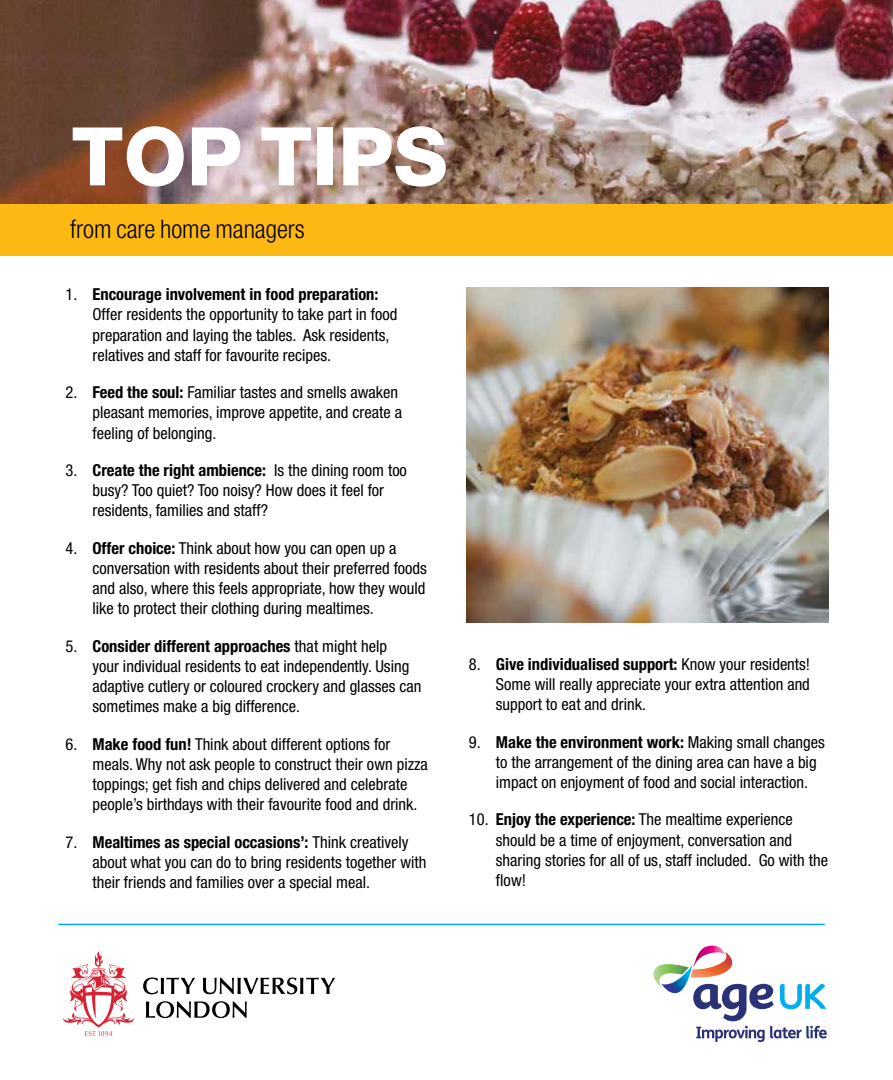
<style>
.page{position:relative;width:893px;height:1080px;background:#fff}
.page>*{position:absolute;margin:0;border:0;box-sizing:border-box;transform-origin:0 0}
.t1{font:800 81px "Helvetica Neue";color:#fff}
.t2{font:300 condensed 25.5px "Helvetica Neue";color:#000}
.t3{font:condensed 16.5px/20.2px "Helvetica Neue";color:#000}
.s1{font-weight:700}
</style>
<div class="page">
<img style="left:0;top:0;width:893px;height:204px">
<svg style="left:143px;top:978px;width:52px;height:16px"></svg>
<svg style="left:203px;top:978px;width:132px;height:16px"></svg>
<svg style="left:146px;top:1001px;width:101px;height:17px"></svg>
<svg style="left:63px;top:951px;width:71px;height:85px"></svg>
<svg style="left:653px;top:946px;width:174px;height:96px"></svg>
<hr style="left:58px;top:924px;width:767px;height:1px;background:#00aeef">
<div style="left:0;top:204px;width:893px;height:51px;background:#fdb913"></div>
<img style="left:466px;top:287px;width:362px;height:336px">
<h1 class="t1" style="left:71px;top:108px;width:378px">TOP TIPS</h1>
<h2 class="t2" style="left:70px;top:215px;width:236px">from care home managers</h2>
<p class="t3" style="left:92px;top:284px;width:306px;text-indent:-27px">1. <span class="s1">Encourage involvement in food preparation:<br></span>Offer residents the opportunity to take part in food preparation and laying the tables. Ask residents, relatives and staff for favourite recipes.</p>
<p class="t3" style="left:92px;top:382px;width:311px;text-indent:-27px">2. <span class="s1">Feed the soul:</span> Familiar tastes and smells awaken pleasant memories, improve appetite, and create a feeling of belonging.</p>
<p class="t3" style="left:92px;top:460px;width:316px;text-indent:-27px">3. <span class="s1">Create the right ambience:</span> Is the dining room too busy? Too quiet? Too noisy? How does it feel for residents, families and staff?</p>
<p class="t3" style="left:92px;top:538px;width:336px;text-indent:-27px">4. <span class="s1">Offer choice:</span> Think about how you can open up a conversation with residents about their preferred foods and also, where this feels appropriate, how they would like to protect their clothing during mealtimes.</p>
<p class="t3" style="left:92px;top:636px;width:330px;text-indent:-27px">5. <span class="s1">Consider different approaches</span> that might help<br>your individual residents to eat independently. Using adaptive cutlery or coloured crockery and glasses can sometimes make a big difference.</p>
<p class="t3" style="left:92px;top:734px;width:337px;text-indent:-27px">6. <span class="s1">Make food fun!</span> Think about different options for meals. Why not ask people to construct their own pizza toppings; get fish and chips delivered and celebrate people’s birthdays with their favourite food and drink.</p>
<p class="t3" style="left:92px;top:832px;width:335px;text-indent:-27px">7. <span class="s1">Mealtimes as special occasions’:</span> Think creatively about what you can do to bring residents together with their friends and families over a special meal.</p>
<p class="t3" style="left:496px;top:654px;width:316px;text-align:justify;text-indent:-27px">8. <span class="s1">Give individualised support:</span> Know your residents!<br>Some will really appreciate your extra attention and support to eat and drink.</p>
<p class="t3" style="left:496px;top:732px;width:330px;text-indent:-27px">9. <span class="s1">Make the environment work:</span> Making small changes to the arrangement of the dining area can have a big impact on enjoyment of food and social interaction.</p>
<p class="t3" style="left:496px;top:809px;width:334px;text-indent:-27px">10. <span class="s1">Enjoy the experience:</span> The mealtime experience should be a time of enjoyment, conversation and sharing stories for all of us, staff included. Go with the flow!</p>
</div>
